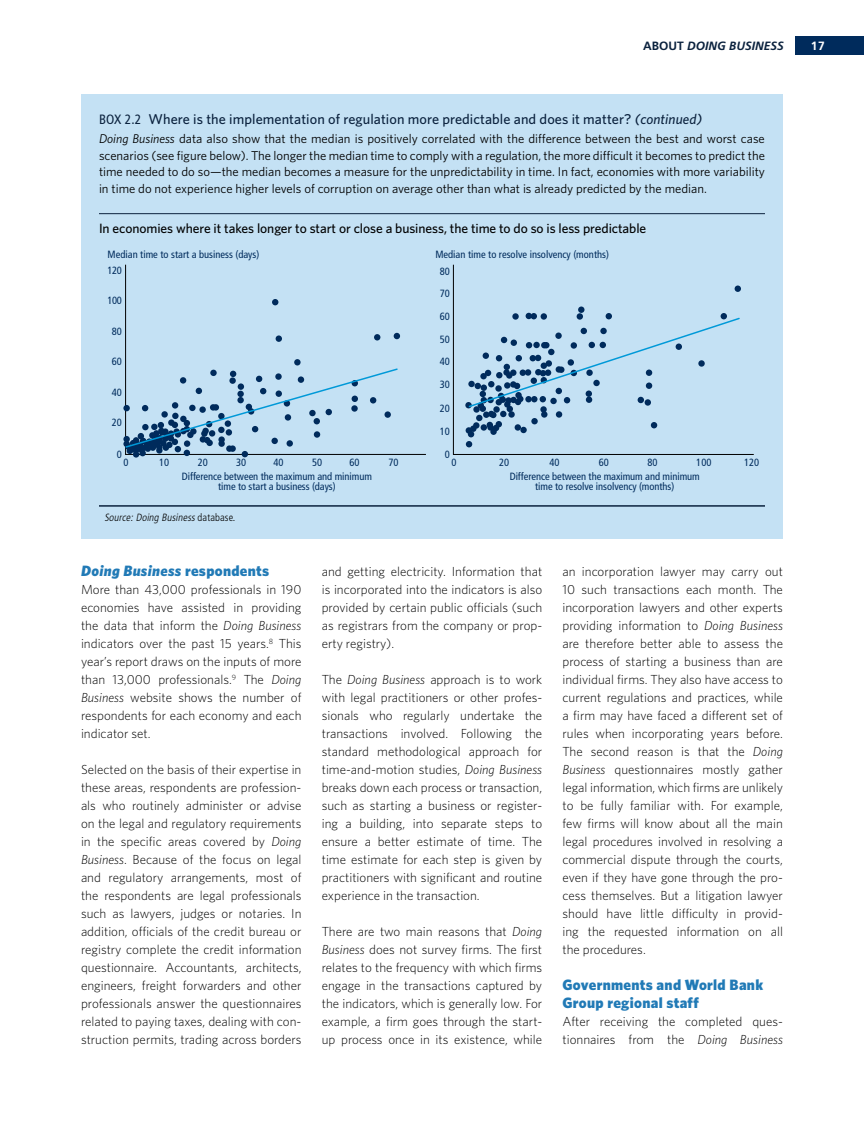
<style>
.page{position:relative;width:864px;height:1134px;background:#fff}
.page>*{position:absolute;margin:0;border:0;box-sizing:border-box;transform-origin:0 0}
.Subhead-2{font:900 15px/18px "Whitney";letter-spacing:.02em;color:#217ab6}
.Subhead-2-2{font:italic 900 15px "Whitney";letter-spacing:.02em;color:#217ab6}
.Box_Title{font:500 14.25px "Whitney";letter-spacing:.005em;color:#0b223e}
.Box_Figure_Title{font:500 13.5px "Whitney";letter-spacing:-.005em;color:#000}
.Body{font:300 13.2px/18px "Whitney";color:#000;text-align:justify}
.Box_Sidebar_Body{font:12.75px/16.5px "Whitney";color:#000;text-align:justify}
.t1{font:italic 700 12px "Frutiger";color:#0b223e}
.t2{font:700 12px "Frutiger";color:#fff}
.t3{font:condensed 10.5px/10.5px "Frutiger";letter-spacing:-.005em;color:#002b5c;text-align:center}
.Table_Source{font:italic 300 condensed 10.5px "Frutiger";color:#000}
.s1{font-style:normal}
.s2{font-family:"Frutiger";font-weight:400;font-stretch:condensed;font-size:13.5px}
.s3{font-style:italic}
</style>
<div class="page">
<div style="left:795px;top:37px;width:69px;height:18px;background:#002b5c"></div>
<div style="left:81px;top:94px;width:702px;height:445px;background:#c4e1f4"></div>
<hr style="left:99px;top:213px;width:333px;height:1px;background:#0b223e">
<hr style="left:432px;top:213px;width:333px;height:1px;background:#0b223e">
<hr style="left:99px;top:505px;width:333px;height:2px;background:#0b223e">
<hr style="left:432px;top:505px;width:333px;height:2px;background:#0b223e">
<hr style="left:125px;top:265px;width:1px;height:190px;background:#000">
<hr style="left:125px;top:454px;width:300px;height:1px;background:#000">
<svg style="left:272px;top:299px;width:6px;height:6px"></svg>
<div style="left:276px;top:335px;width:6px;height:7px;background:#002b5c;border-radius:50%"></div>
<div style="left:294px;top:359px;width:7px;height:7px;background:#002b5c;border-radius:50%"></div>
<div style="left:374px;top:334px;width:6px;height:7px;background:#002b5c;border-radius:50%"></div>
<svg style="left:394px;top:333px;width:6px;height:6px"></svg>
<svg style="left:124px;top:367px;width:275px;height:90px"></svg>
<hr style="left:453px;top:265px;width:1px;height:190px;background:#000">
<hr style="left:453px;top:454px;width:301px;height:1px;background:#000">
<svg style="left:466px;top:432px;width:8px;height:15px"></svg>
<div style="left:466px;top:427px;width:6px;height:7px;background:#002b5c;border-radius:50%"></div>
<div style="left:470px;top:426px;width:7px;height:6px;background:#002b5c;border-radius:50%"></div>
<div style="left:473px;top:422px;width:7px;height:7px;background:#002b5c;border-radius:50%"></div>
<div style="left:476px;top:415px;width:7px;height:6px;background:#002b5c;border-radius:50%"></div>
<div style="left:481px;top:424px;width:6px;height:7px;background:#002b5c;border-radius:50%"></div>
<div style="left:490px;top:429px;width:7px;height:6px;background:#002b5c;border-radius:50%"></div>
<svg style="left:487px;top:421px;width:15px;height:10px"></svg>
<div style="left:487px;top:424px;width:7px;height:7px;background:#002b5c;border-radius:50%"></div>
<div style="left:483px;top:412px;width:7px;height:6px;background:#002b5c;border-radius:50%"></div>
<div style="left:488px;top:411px;width:7px;height:6px;background:#002b5c;border-radius:50%"></div>
<div style="left:490px;top:412px;width:7px;height:6px;background:#002b5c;border-radius:50%"></div>
<div style="left:500px;top:411px;width:7px;height:6px;background:#002b5c;border-radius:50%"></div>
<div style="left:515px;top:424px;width:6px;height:7px;background:#002b5c;border-radius:50%"></div>
<div style="left:520px;top:427px;width:7px;height:6px;background:#002b5c;border-radius:50%"></div>
<div style="left:531px;top:418px;width:7px;height:6px;background:#002b5c;border-radius:50%"></div>
<div style="left:465px;top:402px;width:7px;height:6px;background:#002b5c;border-radius:50%"></div>
<svg style="left:508px;top:411px;width:7px;height:7px"></svg>
<div style="left:541px;top:411px;width:7px;height:7px;background:#002b5c;border-radius:50%"></div>
<div style="left:556px;top:411px;width:6px;height:7px;background:#002b5c;border-radius:50%"></div>
<div style="left:578px;top:307px;width:7px;height:6px;background:#002b5c;border-radius:50%"></div>
<svg style="left:735px;top:286px;width:6px;height:6px"></svg>
<svg style="left:651px;top:422px;width:6px;height:6px"></svg>
<svg style="left:468px;top:313px;width:272px;height:99px"></svg>
<p class="t1" style="left:643px;top:39px;width:142px"><span class="s1">ABOUT</span> DOING BUSINESS</p>
<p class="t2" style="left:811px;top:39px;width:15px">17</p>
<p class="Box_Title" style="left:99px;top:110px;width:605px"><span class="s2">BOX 2.2</span> Where is the implementation of regulation more predictable and does it matter? <span class="s3">(continued)</span></p>
<p class="Box_Sidebar_Body" style="left:99px;top:130px;width:668px"><span class="s3">Doing Business</span> data also show that the median is positively correlated with the difference between the best and worst case scenarios (see figure below). The longer the median time to comply with a regulation, the more difficult it becomes to predict the time needed to do so—the median becomes a measure for the unpredictability in time. In fact, economies with more variability in time do not experience higher levels of corruption on average other than what is already predicted by the median.</p>
<p class="Box_Figure_Title" style="left:99px;top:220px;width:549px">In economies where it takes longer to start or close a business, the time to do so is less predictable</p>
<p class="t3" style="left:107px;top:265px;width:16px">120</p>
<p class="t3" style="left:107px;top:295px;width:16px">100</p>
<p class="t3" style="left:112px;top:327px;width:12px">80</p>
<p class="t3" style="left:112px;top:357px;width:12px">60</p>
<p class="t3" style="left:112px;top:387px;width:12px">40</p>
<p class="t3" style="left:112px;top:417px;width:12px">20</p>
<p class="t3" style="left:117px;top:449px;width:7px">0</p>
<p class="t3" style="left:124px;top:457px;width:7px">0</p>
<p class="t3" style="left:159px;top:457px;width:12px">10</p>
<p class="t3" style="left:198px;top:457px;width:12px">20</p>
<p class="t3" style="left:236px;top:457px;width:12px">30</p>
<p class="t3" style="left:274px;top:457px;width:12px">40</p>
<p class="t3" style="left:312px;top:457px;width:12px">50</p>
<p class="t3" style="left:350px;top:457px;width:12px">60</p>
<p class="t3" style="left:388px;top:457px;width:12px">70</p>
<p class="t3" style="left:108px;top:249px;width:153px">Median time to start a business (days)</p>
<p class="t3" style="left:435px;top:249px;width:175px">Median time to resolve insolvency (months)</p>
<p class="t3" style="left:440px;top:266px;width:11px">80</p>
<p class="t3" style="left:440px;top:288px;width:11px">70</p>
<p class="t3" style="left:440px;top:311px;width:11px">60</p>
<p class="t3" style="left:440px;top:328px;width:12px;line-height:22.6px;text-align:justify">50<br>40<br>30</p>
<p class="t3" style="left:440px;top:397px;width:12px;line-height:22.5px;text-align:left">20<br>10</p>
<p class="t3" style="left:445px;top:449px;width:7px">0</p>
<p class="t3" style="left:451px;top:457px;width:7px">0</p>
<p class="t3" style="left:499px;top:457px;width:12px">20</p>
<p class="t3" style="left:550px;top:457px;width:12px">40</p>
<p class="t3" style="left:599px;top:457px;width:12px">60</p>
<p class="t3" style="left:648px;top:457px;width:12px">80</p>
<p class="t3" style="left:696px;top:457px;width:17px">100</p>
<p class="t3" style="left:744px;top:457px;width:17px">120</p>
<p class="t3" style="left:182px;top:471px;width:192px">Difference between the maximum and minimum time to start a business (days)</p>
<p class="Table_Source" style="left:104px;top:512px;width:132px">Source: Doing Business<span class="s1">d a t a b a s e .</span></p>
<p class="t3" style="left:510px;top:471px;width:192px">Difference between the maximum and minimum time to resolve insolvency (months)</p>
<p class="Subhead-2-2" style="left:81px;top:561px;width:190px">Doing Business <span class="s1">respondents</span></p>
<p class="Body" style="left:81px;top:580px;width:222px">More than 43,000 professionals in 190 economies have assisted in providing the data that inform the <span class="s3">Doing Business </span>indicators over the past 15 years.<sup>8</sup> This year’s report draws on the inputs of more than 13,000 professionals.<sup>9</sup> The <span class="s3">Doing Business</span> website shows the number of respondents for each economy and each indicator set.</p>
<p class="Body" style="left:81px;top:760px;width:222px">Selected on the basis of their expertise in these areas, respondents are profession&shy;als who routinely administer or advise on the legal and regulatory requirements in the specific areas covered by <span class="s3">Doing Business</span>. Because of the focus on legal and regulatory arrangements, most of the respondents are legal professionals such as lawyers, judges or notaries. In addition, officials of the credit bureau or registry complete the credit information questionnaire. Accountants, architects, engineers, freight forwarders and other professionals answer the questionnaires related to paying taxes, dealing with con&shy;struction permits, trading across borders</p>
<p class="Body" style="left:322px;top:562px;width:222px">and getting electricity. Information that is incorporated into the indicators is also provided by certain public officials (such as registrars from the company or prop&shy;erty registry).</p>
<p class="Body" style="left:322px;top:670px;width:222px">The <span class="s3">Doing Business</span> approach is to work with legal practitioners or other profes&shy;sionals who regularly undertake the transactions involved. Following the standard methodological approach for time-and-motion studies, <span class="s3">Doing Business </span>breaks down each process or transaction, such as starting a business or register&shy;ing a building, into separate steps to ensure a better estimate of time. The time estimate for each step is given by practitioners with significant and routine experience in the transaction.</p>
<p class="Body" style="left:322px;top:922px;width:222px">There are two main reasons that <span class="s3">Doing Business</span> does not survey firms. The first relates to the frequency with which firms engage in the transactions captured by the indicators, which is generally low. For example, a firm goes through the start&shy;up process once in its existence, while</p>
<p class="Body" style="left:562px;top:562px;width:222px">an incorporation lawyer may carry out 10 such transactions each month. The incorporation lawyers and other experts providing information to <span class="s3">Doing Business </span>are therefore better able to assess the process of starting a business than are individual firms. They also have access to current regulations and practices, while a firm may have faced a different set of rules when incorporating years before.<br>The second reason is that the <span class="s3">Doing Business</span> questionnaires mostly gather legal information, which firms are unlikely to be fully familiar with. For example, few firms will know about all the main legal procedures involved in resolving a commercial dispute through the courts, even if they have gone through the pro&shy;cess themselves. But a litigation lawyer should have little difficulty in provid&shy;ing the requested information on all the procedures.</p>
<p class="Subhead-2" style="left:562px;top:975px;width:202px">Governments and World Bank<br>Group regional staff</p>
<p class="Body" style="left:562px;top:1012px;width:222px">After receiving the completed ques&shy;tionnaires from the <span class="s3">Doing Business</span></p>
</div>
